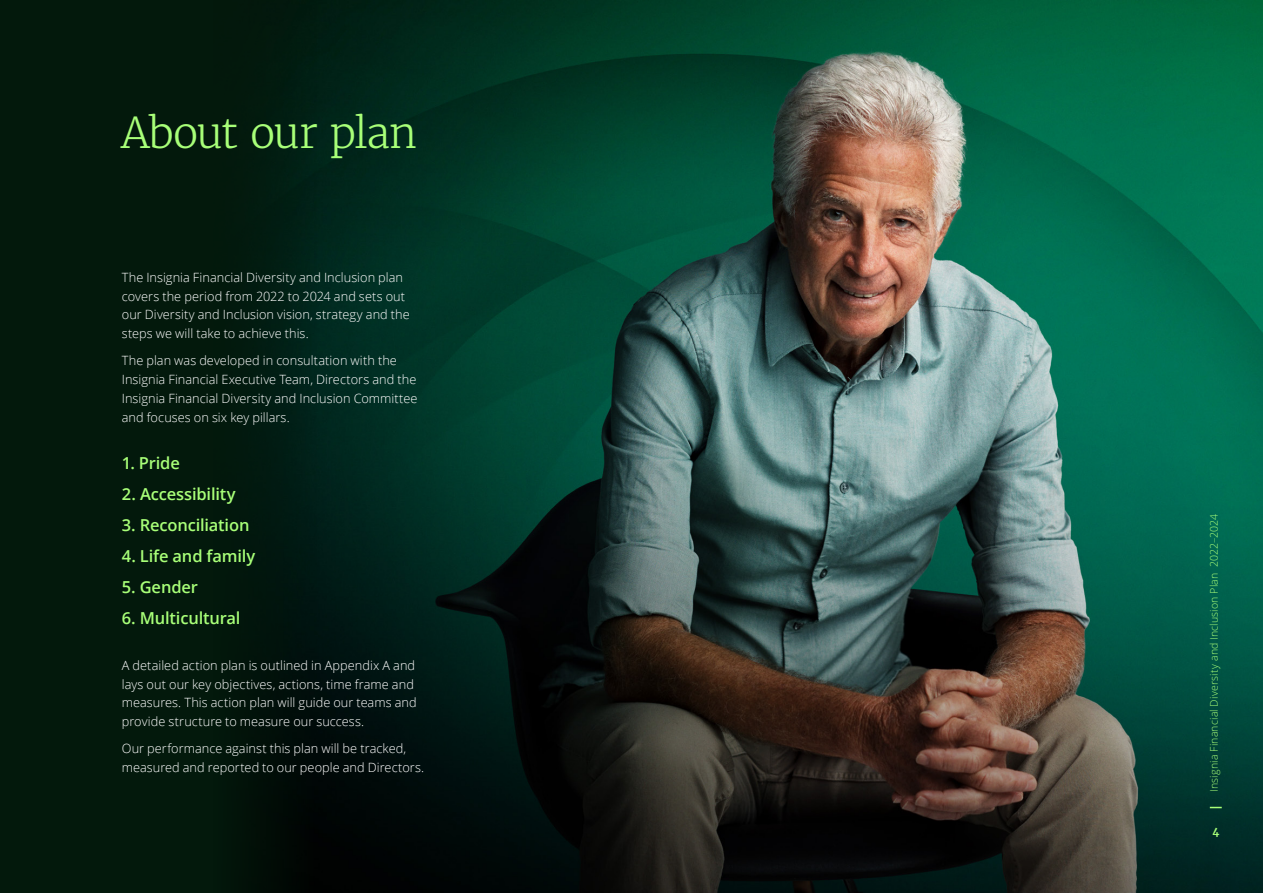
<style>
.page{position:relative;width:1263px;height:893px;background:#fff}
.page>*{position:absolute;margin:0;border:0;box-sizing:border-box;transform-origin:0 0}
._00_Main_Header{font:300 42px "Merriweather";letter-spacing:-.03em;color:#a8ff78}
._02_Call_to_action{font:600 16.5px "Open Sans";letter-spacing:-.01em;color:#a8ff78}
._07_Body_Text{font:300 12.75px/18.8px "Open Sans";letter-spacing:.005em;color:#fff}
._01_Footnotes{font:300 10.5px "Open Sans";letter-spacing:.02em;color:#a8ff78}
.t1{font:700 10.5px "Merriweather";color:#a8ff78}
</style>
<div class="page">
<img style="left:317px;top:0;width:946px;height:893px">
<svg style="left:1210px;top:807px;width:12px;height:1px"></svg>
<div style="left:0;top:0;width:317px;height:893px;background:#03190c"></div>
<p class="_00_Main_Header" style="left:121px;top:107px;width:298px">About our plan</p>
<p class="_07_Body_Text" style="left:122px;top:268px;width:290px">The Insignia Financial Diversity and Inclusion plan covers the period from 2022 to 2024 and sets out our Diversity and Inclusion vision, strategy and the steps we will take to achieve this.</p>
<p class="_07_Body_Text" style="left:122px;top:351px;width:297px">The plan was developed in consultation with the Insignia Financial Executive Team, Directors and the Insignia Financial Diversity and Inclusion Committee and focuses on six key pillars.</p>
<p class="_02_Call_to_action" style="left:122px;top:451px;width:60px">1. Pride</p>
<p class="_02_Call_to_action" style="left:122px;top:482px;width:115px">2. Accessibility</p>
<p class="_02_Call_to_action" style="left:122px;top:513px;width:129px">3. Reconciliation</p>
<p class="_02_Call_to_action" style="left:122px;top:544px;width:135px">4. Life and family</p>
<p class="_02_Call_to_action" style="left:122px;top:575px;width:78px">5. Gender</p>
<p class="_02_Call_to_action" style="left:122px;top:606px;width:120px">6. Multicultural</p>
<p class="_07_Body_Text" style="left:122px;top:656px;width:296px">A detailed action plan is outlined in Appendix A and lays out our key objectives, actions, time frame and measures. This action plan will guide our teams and provide structure to measure our success.</p>
<p class="_07_Body_Text" style="left:122px;top:739px;width:304px">Our performance against this plan will be tracked, measured and reported to our people and Directors.</p>
<p class="_01_Footnotes" style="left:1207px;top:792px;width:279px;rotate:-90deg">Insignia Financial Diversity and Inclusion Plan 2022–2024</p>
<p class="t1" style="left:1212px;top:824px;width:8px">4</p>
</div>
